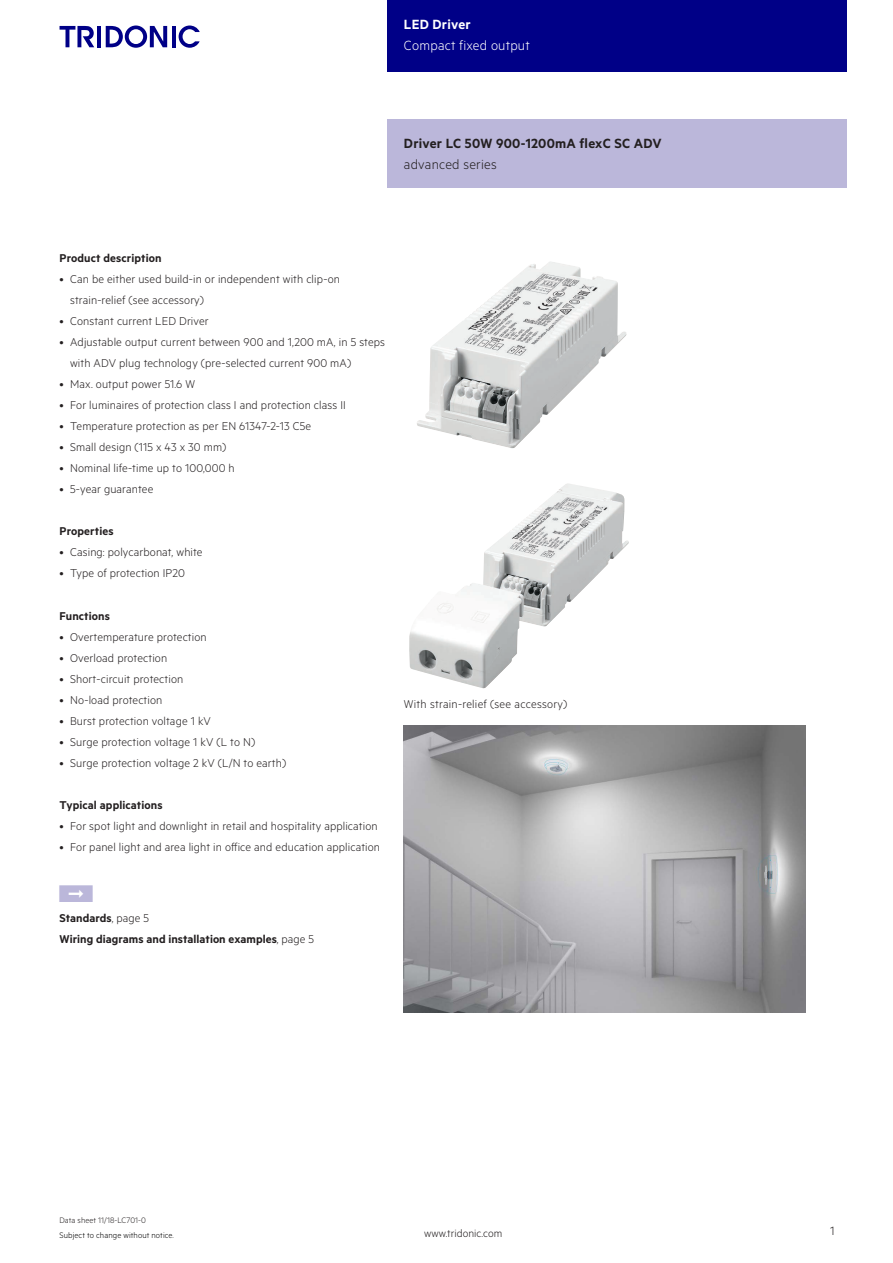
<style>
.page{position:relative;width:893px;height:1263px;background:#fff}
.page>*{position:absolute;margin:0;border:0;box-sizing:border-box;transform-origin:0 0}
.t1{font:15px "Tridonic Metric Print Semi";letter-spacing:.015em;color:#231f20}
.t2{font:15px "Tridonic Metric Print Light";letter-spacing:.015em;color:#fff}
.t3{font:15px "Tridonic Metric Print Light";letter-spacing:.015em;color:#231f20}
.t4{font:15px "Tridonic Metric Print Semi";letter-spacing:.015em;color:#fff}
.t5{font:13.5px "Tridonic Metric Print Light";color:#231f20}
.t6{font:12.75px/21px "Tridonic Metric Print Light";letter-spacing:.01em;color:#231f20}
.t7{font:12.75px/21.3px "Tridonic Metric Print Semi";letter-spacing:.005em;color:#231f20}
.t8{font:12px "Tridonic Metric Print Light";letter-spacing:.005em;color:#231f20}
.t9{font:9px "Tridonic Metric Print Light";letter-spacing:.01em;color:#000}
.t10{font:9px "Tridonic Metric Print Light";letter-spacing:.005em;color:#231f20}
.s1{font-family:"Tridonic Metric Print Light"}
</style>
<div class="page">
<div style="left:387px;top:0;width:459px;height:72px;background:#000087"></div>
<hr style="left:97px;top:26px;width:4px;height:21px;background:#000087">
<svg style="left:106px;top:26px;width:61px;height:22px"></svg>
<hr style="left:172px;top:26px;width:3px;height:21px;background:#000087">
<svg style="left:179px;top:26px;width:21px;height:22px"></svg>
<svg style="left:60px;top:26px;width:34px;height:21px"></svg>
<div style="left:387px;top:119px;width:459px;height:68px;background:#bbb7da"></div>
<img style="left:417px;top:262px;width:209px;height:187px">
<img style="left:409px;top:483px;width:220px;height:205px">
<img style="left:404px;top:726px;width:402px;height:286px">
<p class="t4" style="left:404px;top:15px;width:68px">LED Driver</p>
<p class="t2" style="left:404px;top:37px;width:127px">Compact fixed output</p>
<p class="t1" style="left:404px;top:134px;width:259px">Driver LC 50W 900-1200mA flexC SC ADV</p>
<p class="t3" style="left:404px;top:156px;width:94px">advanced series</p>
<p class="t7" style="left:60px;top:247px;width:104px">Product description</p>
<p class="t6" style="left:70px;top:268px;width:271px;text-indent:-11px">• Can be either used build-in or independent with clip-on strain-relief (see accessory)</p>
<p class="t6" style="left:60px;top:310px;width:151px">• Constant current LED Driver</p>
<p class="t6" style="left:70px;top:331px;width:316px;text-indent:-11px">• Adjustable output current between 900 and 1,200 mA, in 5 steps with ADV plug technology (pre-selected current 900 mA)</p>
<p class="t6" style="left:60px;top:373px;width:137px">• Max. output power 51.6 W</p>
<p class="t6" style="left:60px;top:394px;width:288px">• For luminaires of protection class I and protection class II</p>
<p class="t6" style="left:60px;top:415px;width:253px">• Temperature protection as per EN 61347-2-13 C5e</p>
<p class="t6" style="left:60px;top:436px;width:168px">• Small design (115 x 43 x 30 mm)</p>
<p class="t6" style="left:60px;top:457px;width:177px">• Nominal life-time up to 100,000 h</p>
<p class="t6" style="left:60px;top:478px;width:95px">• 5-year guarantee</p>
<p class="t7" style="left:60px;top:520px;width:56px">Properties</p>
<p class="t6" style="left:60px;top:541px;width:145px">• Casing: polycarbonat, white</p>
<p class="t6" style="left:60px;top:562px;width:127px">• Type of protection IP20</p>
<p class="t7" style="left:60px;top:605px;width:52px">Functions</p>
<p class="t6" style="left:60px;top:626px;width:149px">• Overtemperature protection</p>
<p class="t6" style="left:60px;top:647px;width:109px">• Overload protection</p>
<p class="t6" style="left:60px;top:668px;width:125px">• Short-circuit protection</p>
<p class="t6" style="left:60px;top:689px;width:104px">• No-load protection</p>
<p class="t6" style="left:60px;top:710px;width:153px">• Burst protection voltage 1 kV</p>
<p class="t6" style="left:60px;top:731px;width:197px">• Surge protection voltage 1 kV (L to N)</p>
<p class="t6" style="left:60px;top:752px;width:228px">• Surge protection voltage 2 kV (L/N to earth)</p>
<p class="t7" style="left:60px;top:794px;width:105px">Typical applications</p>
<p class="t6" style="left:60px;top:815px;width:320px">• For spot light and downlight in retail and hospitality application</p>
<p class="t6" style="left:60px;top:836px;width:322px">• For panel light and area light in office and education application</p>
<p class="t6" style="left:404px;top:693px;width:165px">With strain-relief (see accessory)</p>
<p class="t7" style="left:60px;top:907px;width:256px">Standards<span class="s1">, page 5<br></span>Wiring diagrams and installation examples<span class="s1">, page 5</span></p>
<p class="t10" style="left:60px;top:1215px;width:88px">Data sheet 11/18-LC701-0</p>
<p class="t9" style="left:60px;top:1229px;width:116px">Subject to change without notice.</p>
<p class="t8" style="left:424px;top:1227px;width:80px">www.tridonic.com</p>
<p class="t5" style="left:830px;top:1223px;width:6px">1</p>
</div>
